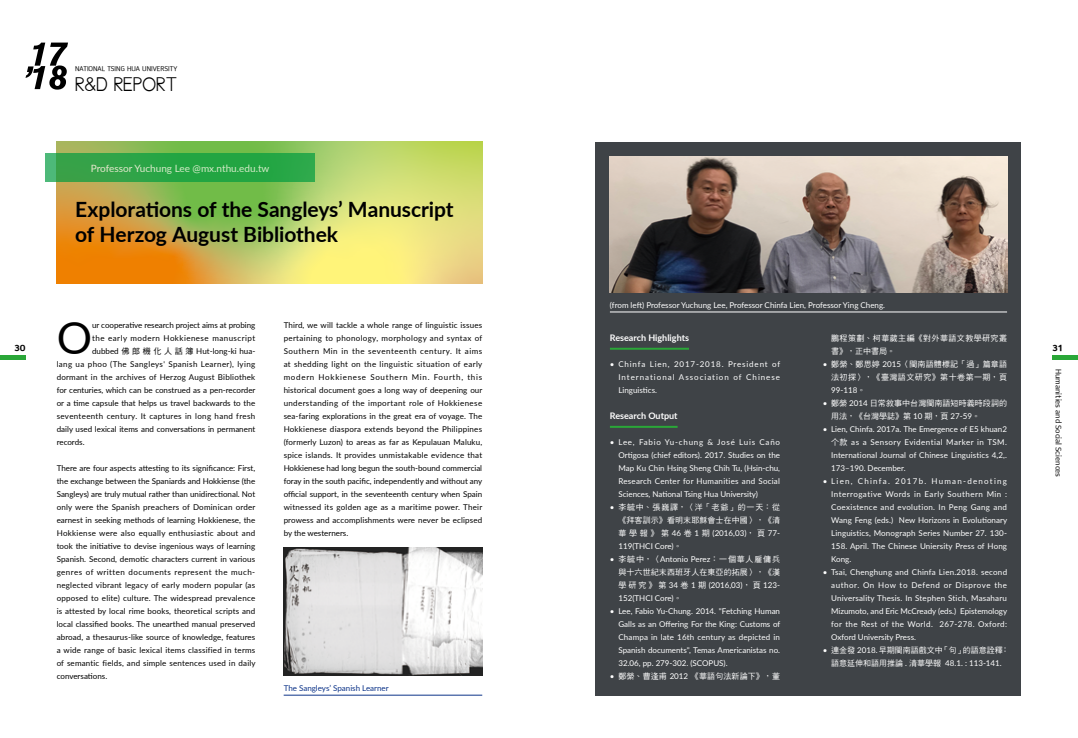
<style>
.page{position:relative;width:1078px;height:738px;background:#fff}
.page>*{position:absolute;margin:0;border:0;box-sizing:border-box;transform-origin:0 0}
.t1{font:44.2px "Lato";color:#000}
.t2{font:700 21px/25.2px "Lato";letter-spacing:-.005em;color:#000}
.t3{font:20px "New Cicle Semi";color:#000}
.t4{font:10px "Lato";color:#fff}
.t5{font:700 9px "Lato";color:#fff}
.t6{font:700 9px "Anomoly";color:#000}
.t7{font:8px/13px "Lato";letter-spacing:.005em;color:#000;text-align:justify}
.t8{font:8px/13px "Lato";color:#fff;text-align:justify}
.t9{font:8px/13px "DF Hei Std W5";letter-spacing:.01em;color:#fff;text-align:right}
.t10{font:8px "Lato";letter-spacing:.04em;color:#000}
.t11{font:8px/13px "DF Hei Std W5";letter-spacing:.055em;color:#fff}
.t12{font:8px "Lato";letter-spacing:.025em;color:#000}
.t13{font:8px "Lato";letter-spacing:.055em;color:#000}
.t14{font:8px "Anomoly";color:#000}
.t15{font:8px "Lato";color:#0c3388}
.t16{font:7px "Anomoly";color:#000}
.s1{font-family:"Lato"}
.s2{font-family:"DF Hei Std W5"}
</style>
<div class="page">
<svg style="left:26px;top:43px;width:42px;height:47px"></svg>
<div style="left:0;top:354px;width:26px;height:5px;background:#2aa738"></div>
<div style="left:1052px;top:354px;width:25px;height:5px;background:#2aa738"></div>
<svg style="left:57px;top:142px;width:425px;height:141px;background:#c9c55d"></svg>
<svg style="left:45px;top:153px;width:270px;height:28px;background:#2ba547"></svg>
<div style="left:595px;top:142px;width:425px;height:552px;background:#3f4347"></div>
<hr style="left:609px;top:347px;width:79px;height:2px;background:#2aa738">
<hr style="left:609px;top:425px;width:68px;height:2px;background:#2aa738">
<img style="left:609px;top:156px;width:397px;height:136px">
<hr style="left:609px;top:311px;width:397px;height:1px;background:#fff">
<img style="left:283px;top:547px;width:199px;height:128px">
<hr style="left:283px;top:694px;width:199px;height:1px;background:#0c3388">
<p class="t16" style="left:75px;top:65px;width:104px">NATIONAL TSING HUA UNIVERSITY</p>
<h3 class="t3" style="left:75px;top:73px;width:104px">R&amp;D REPORT</h3>
<p class="t4" style="left:91px;top:161px;width:180px">Professor Yuchung Lee @mx.nthu.edu.tw</p>
<h2 class="t2" style="left:75px;top:195px;width:380px">Explorations of the Sangleys’ Manuscript of Herzog August Bibliothek</h2>
<p class="t8" style="left:609px;top:298px;width:277px">(from left) Professor Yuchung Lee, Professor Chinfa Lien, Professor Ying Cheng.</p>
<p class="t11" style="left:831px;top:331px;width:177px">鵬程策劃、柯華葳主編《對外華語文教學研究叢書》，正中書局。</p>
<p class="t11" style="left:822px;top:357px;width:186px;text-align:right"><span class="s1">•</span> 鄭縈、鄭思婷 <span class="s1">2015</span>〈閩南語體標記「過」篇章語法初探〉，《臺灣語文研究》第十卷第一期，頁</p>
<p class="t8" style="left:831px;top:383px;width:36px">99-118<span class="s2">。</span></p>
<p class="t9" style="left:831px;top:396px;width:177px;text-align:left;text-indent:-9px"><span class="s1">•</span> 鄭縈 <span class="s1">2014</span> 日常敘事中台灣閩南語短時義時段詞的用法，《台灣學誌》第 <span class="s1">10</span> 期，頁 <span class="s1">27-59</span>。</p>
<p class="t8" style="left:831px;top:422px;width:177px;text-indent:-9px">• Lien, Chinfa. 2017a. The Emergence of E5 khuan2<span class="s2">个款</span> as a Sensory Evidential Marker in TSM.<br>International Journal of Chinese Linguistics 4,2,.<br>173–190. December.</p>
<p class="t8" style="left:831px;top:474px;width:178px;text-indent:-9px">• Lien, Chinfa. 2017b. Human-denoting Interrogative Words in Early Southern Min :<br>Coexistence and evolution. In Peng Gang and Wang Feng (eds.) New Horizons in Evolutionary Linguistics, Monograph Series Number 27. 130- 158. April. The Chinese Uniersity Press of Hong Kong.</p>
<p class="t8" style="left:831px;top:565px;width:177px;text-indent:-9px">• Tsai, Chenghung and Chinfa Lien.2018. second author. On How to Defend or Disprove the Universality Thesis. In Stephen Stich, Masaharu Mizumoto, and Eric McCready (eds.) Epistemology for the Rest of the World. 267-278. Oxford:<br>Oxford University Press.</p>
<p class="t9" style="left:822px;top:643px;width:188px"><span class="s1">•</span> 連金發 <span class="s1">2018.</span>早期閩南語戲文中「句」的語意詮釋：</p>
<p class="t8" style="left:831px;top:656px;width:172px"><span class="s2">語意延伸和語用推論</span> . <span class="s2">清華學報</span> 48.1. : 113-141.</p>
<h1 class="t1" style="left:57px;top:306px;width:37px">O</h1>
<p class="t7" style="left:92px;top:318px;width:164px">ur cooperative research project aims at probing</p>
<p class="t13" style="left:92px;top:332px;width:164px">the early modern Hokkienese manuscript</p>
<p class="t7" style="left:92px;top:344px;width:165px">dubbed <span class="s2">佛郎機化人話簿</span> Hut-long-ki hua-</p>
<p class="t10" style="left:57px;top:358px;width:200px">lang ua phoo (The Sangleys' Spanish Learner), lying</p>
<p class="t12" style="left:57px;top:371px;width:200px">dormant in the archives of Herzog August Bibliothek</p>
<p class="t7" style="left:57px;top:383px;width:200px">for centuries, which can be construed as a pen-recorder</p>
<p class="t7" style="left:57px;top:396px;width:200px">or a time capsule that helps us travel backwards to the</p>
<p class="t10" style="left:57px;top:410px;width:200px">seventeenth century. It captures in long hand fresh</p>
<p class="t7" style="left:57px;top:422px;width:200px">daily used lexical items and conversations in permanent</p>
<p class="t7" style="left:57px;top:435px;width:29px">records.</p>
<p class="t7" style="left:57px;top:461px;width:200px">There are four aspects attesting to its significance: First, the exchange between the Spaniards and Hokkiense (the Sangleys) are truly mutual rather than unidirectional. Not only were the Spanish preachers of Dominican order earnest in seeking methods of learning Hokkienese, the Hokkiense were also equally enthusiastic about and took the initiative to devise ingenious ways of learning Spanish. Second, demotic characters current in various genres of written documents represent the much&shy;neglected vibrant legacy of early modern popular (as opposed to elite) culture. The widespread prevalence is attested by local rime books, theoretical scripts and local classified books. The unearthed manual preserved abroad, a thesaurus-like source of knowledge, features a wide range of basic lexical items classified in terms of semantic fields, and simple sentences used in daily conversations.</p>
<p class="t7" style="left:283px;top:318px;width:200px">Third, we will tackle a whole range of linguistic issues pertaining to phonology, morphology and syntax of Southern Min in the seventeenth century. It aims at shedding light on the linguistic situation of early modern Hokkienese Southern Min. Fourth, this historical document goes a long way of deepening our understanding of the important role of Hokkienese sea-faring explorations in the great era of voyage. The Hokkienese diaspora extends beyond the Philippines (formerly Luzon) to areas as far as Kepulauan Maluku, spice islands. It provides unmistakable evidence that Hokkienese had long begun the south-bound commercial foray in the south pacific, independently and without any official support, in the seventeenth century when Spain witnessed its golden age as a maritime power. Their prowess and accomplishments were never be eclipsed by the westerners.</p>
<p class="t5" style="left:609px;top:330px;width:81px">Research Highlights</p>
<p class="t8" style="left:618px;top:357px;width:163px;text-indent:-9px">• Chinfa Lien, 2017-2018. President of International Association of Chinese Linguistics.</p>
<p class="t5" style="left:609px;top:408px;width:69px">Research Output</p>
<p class="t8" style="left:618px;top:435px;width:163px;text-indent:-9px">• Lee, Fabio Yu-chung &amp; José Luis Caño Ortigosa (chief editors). 2017. Studies on the Map Ku Chin Hsing Sheng Chih Tu, (Hsin-chu, Research Center for Humanities and Social Sciences, National Tsing Hua University)</p>
<p class="t9" style="left:609px;top:500px;width:172px"><span class="s1">•</span> 李毓中、張巍譯，〈洋「老爺」的一天：從《拜客訓示》看明末耶穌會士在中國〉，《清</p>
<p class="t8" style="left:618px;top:526px;width:163px"><span class="s2">華學報》第</span> 46 <span class="s2">卷</span> 1 <span class="s2">期</span> (2016,03)<span class="s2">，頁</span> 77-<br>119(THCI Core)<span class="s2">。</span></p>
<p class="t8" style="left:609px;top:552px;width:172px">• <span class="s2">李毓中，〈</span>Antonio Perez<span class="s2">：一個華人雇傭兵</span></p>
<p class="t9" style="left:618px;top:565px;width:163px">與十六世紀末西班牙人在東亞的拓展〉，《漢</p>
<p class="t8" style="left:618px;top:578px;width:163px"><span class="s2">學研究》第</span> 34 <span class="s2">卷</span> 1 <span class="s2">期</span> (2016,03)<span class="s2">，頁</span> 123-<br>152(THCI Core)<span class="s2">。</span></p>
<p class="t8" style="left:618px;top:604px;width:163px;text-indent:-9px">• Lee, Fabio Yu-Chung. 2014. "Fetching Human Galls as an Offering For the King: Customs of Champa in late 16th century as depicted in Spanish documents", Temas Americanistas no.<br>32.06, pp. 279-302. (SCOPUS).</p>
<p class="t9" style="left:609px;top:669px;width:172px"><span class="s1">•</span> 鄭縈、曹逢甫 <span class="s1">2012</span> 《華語句法新論下》，董</p>
<p class="t6" style="left:14px;top:342px;width:13px">30</p>
<p class="t6" style="left:1052px;top:342px;width:12px">31</p>
<p class="t14" style="left:1062px;top:369px;width:110px;rotate:90deg">Humanities and Social Sciences</p>
<p class="t15" style="left:283px;top:681px;width:107px">The Sangleys’ Spanish Learner</p>
</div>
